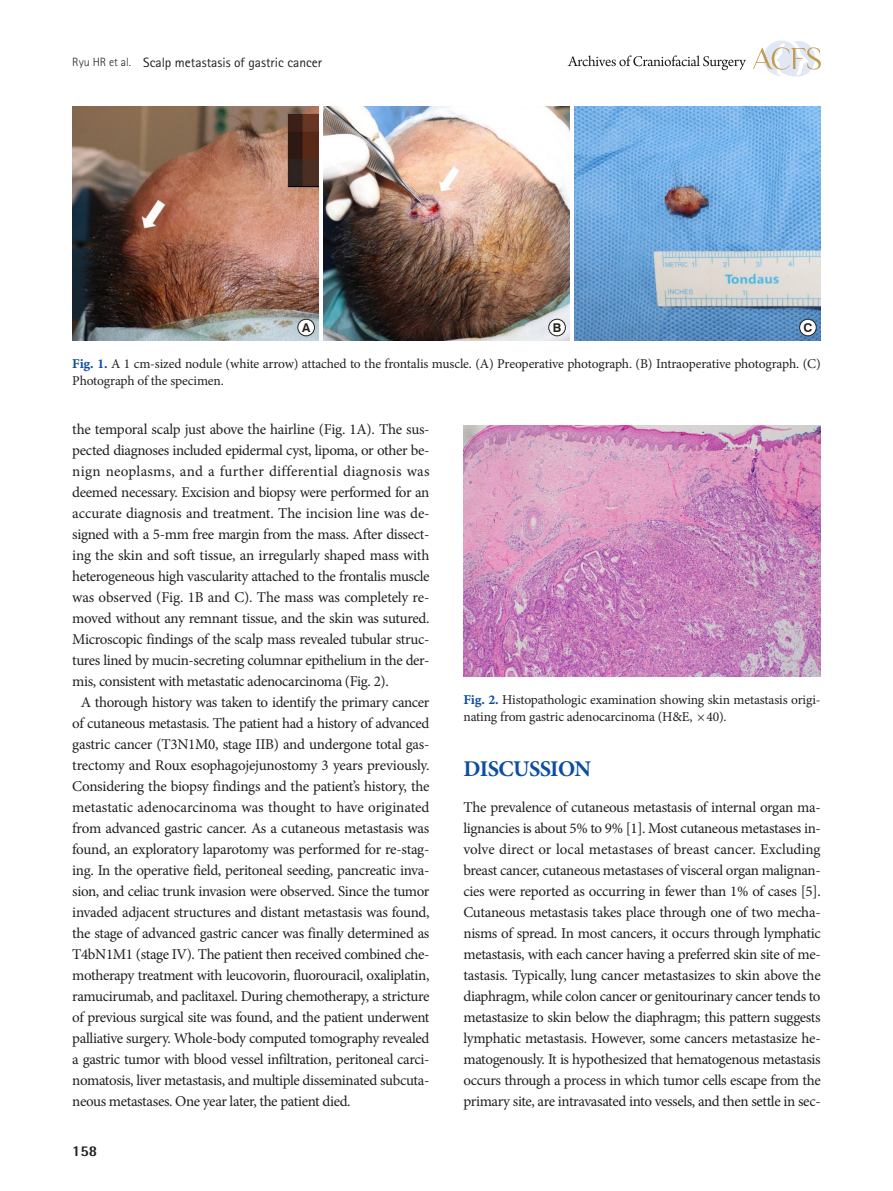
<style>
.page{position:relative;width:893px;height:1191px;background:#fff}
.page>*{position:absolute;margin:0;border:0;box-sizing:border-box;transform-origin:0 0}
.대제목{font:700 22.5px "Minion Pro";letter-spacing:-.025em;color:#0d4da1}
.본문_0{font:15px/21px "Minion Pro";letter-spacing:-.025em;color:#231f20;text-align:justify}
.본문{font:15px/21px "Minion Pro";letter-spacing:-.025em;color:#231f20;text-align:justify}
.t1{font:800 15px "Rotis Semi Sans Std";color:#231f20}
.표그림제목{font:13.5px/16.2px "Minion Pro";letter-spacing:-.015em;color:#231f20}
.t2{font:13.5px "Rotis Sans Serif Std";color:#231f20}
.t3{font:700 12.15px "Swiss 721 BT";color:#231f20}
.s1{font-weight:300;font-size:12px}
.s2{font-family:"Minion Pro Bold Capt";color:#0d4da1}
</style>
<div class="page">
<svg style="left:753px;top:40px;width:68px;height:37px"></svg>
<svg style="left:568px;top:55px;width:178px;height:15px"></svg>
<img style="left:72px;top:106px;width:247px;height:234px">
<img style="left:323px;top:106px;width:247px;height:234px">
<img style="left:574px;top:106px;width:247px;height:234px">
<div style="left:298px;top:319px;width:16px;height:17px;background:#fff;border-radius:50%"></div>
<div style="left:298px;top:319px;width:17px;height:17px;border:1px solid #231f20;border-radius:50%"></div>
<div style="left:549px;top:319px;width:16px;height:17px;background:#fff;border-radius:50%"></div>
<div style="left:549px;top:319px;width:17px;height:17px;border:1px solid #231f20;border-radius:50%"></div>
<div style="left:800px;top:319px;width:16px;height:17px;background:#fff;border-radius:50%"></div>
<div style="left:799px;top:319px;width:17px;height:17px;border:1px solid #231f20;border-radius:50%"></div>
<img style="left:463px;top:425px;width:358px;height:251px">
<p class="t2" style="left:72px;top:54px;width:251px"><span class="s1">Ryu HR et al.</span> Scalp metastasis of gastric cancer</p>
<p class="t3" style="left:302px;top:320px;width:10px">A</p>
<p class="t3" style="left:553px;top:320px;width:10px">B</p>
<p class="t3" style="left:803px;top:320px;width:10px">C</p>
<p class="표그림제목" style="left:72px;top:356px;width:750px"><span class="s2">Fig. 1.</span> A 1 cm-sized nodule (white arrow) attached to the frontalis muscle. (A) Preoperative photograph. (B) Intraoperative photograph. (C)<br>Photograph of the specimen.</p>
<p class="본문_0" style="left:72px;top:418px;width:359px">the temporal scalp just above the hairline (Fig. 1A). The sus&shy;pected diagnoses included epidermal cyst, lipoma, or other be&shy;nign neoplasms, and a further differential diagnosis was deemed necessary. Excision and biopsy were performed for an accurate diagnosis and treatment. The incision line was de&shy;signed with a 5-mm free margin from the mass. After dissect&shy;ing the skin and soft tissue, an irregularly shaped mass with heterogeneous high vascularity attached to the frontalis muscle was observed (Fig. 1B and C). The mass was completely re&shy;moved without any remnant tissue, and the skin was sutured.<br>Microscopic findings of the scalp mass revealed tubular struc&shy;tures lined by mucin-secreting columnar epithelium in the der&shy;mis, consistent with metastatic adenocarcinoma (Fig. 2).</p>
<p class="본문" style="left:72px;top:691px;width:359px;text-indent:9px">A thorough history was taken to identify the primary cancer of cutaneous metastasis. The patient had a history of advanced gastric cancer (T3N1M0, stage IIB) and undergone total gas&shy;trectomy and Roux esophagojejunostomy 3 years previously.<br>Considering the biopsy findings and the patient’s history, the metastatic adenocarcinoma was thought to have originated from advanced gastric cancer. As a cutaneous metastasis was found, an exploratory laparotomy was performed for re-stag&shy;ing. In the operative field, peritoneal seeding, pancreatic inva&shy;sion, and celiac trunk invasion were observed. Since the tumor invaded adjacent structures and distant metastasis was found, the stage of advanced gastric cancer was finally determined as T4bN1M1 (stage IV). The patient then received combined che&shy;motherapy treatment with leucovorin, fluorouracil, oxaliplatin, ramucirumab, and paclitaxel. During chemotherapy, a stricture of previous surgical site was found, and the patient underwent palliative surgery. Whole-body computed tomography revealed a gastric tumor with blood vessel infiltration, peritoneal carci&shy;nomatosis, liver metastasis, and multiple disseminated subcuta&shy;neous metastases. One year later, the patient died.</p>
<p class="t1" style="left:72px;top:1141px;width:27px">158</p>
<p class="표그림제목" style="left:463px;top:692px;width:359px"><span class="s2">Fig. 2.</span> Histopathologic examination showing skin metastasis origi&shy;nating from gastric adenocarcinoma (H&amp;E, × 40).</p>
<p class="대제목" style="left:463px;top:753px;width:129px">DISCUSSION</p>
<p class="본문_0" style="left:463px;top:796px;width:359px">The prevalence of cutaneous metastasis of internal organ ma&shy;lignancies is about 5% to 9% [1]. Most cutaneous metastases in&shy;volve direct or local metastases of breast cancer. Excluding breast cancer, cutaneous metastases of visceral organ malignan&shy;cies were reported as occurring in fewer than 1% of cases [5].<br>Cutaneous metastasis takes place through one of two mecha&shy;nisms of spread. In most cancers, it occurs through lymphatic metastasis, with each cancer having a preferred skin site of me&shy;tastasis. Typically, lung cancer metastasizes to skin above the diaphragm, while colon cancer or genitourinary cancer tends to metastasize to skin below the diaphragm; this pattern suggests lymphatic metastasis. However, some cancers metastasize he&shy;matogenously. It is hypothesized that hematogenous metastasis occurs through a process in which tumor cells escape from the primary site, are intravasated into vessels, and then settle in sec-</p>
</div>
